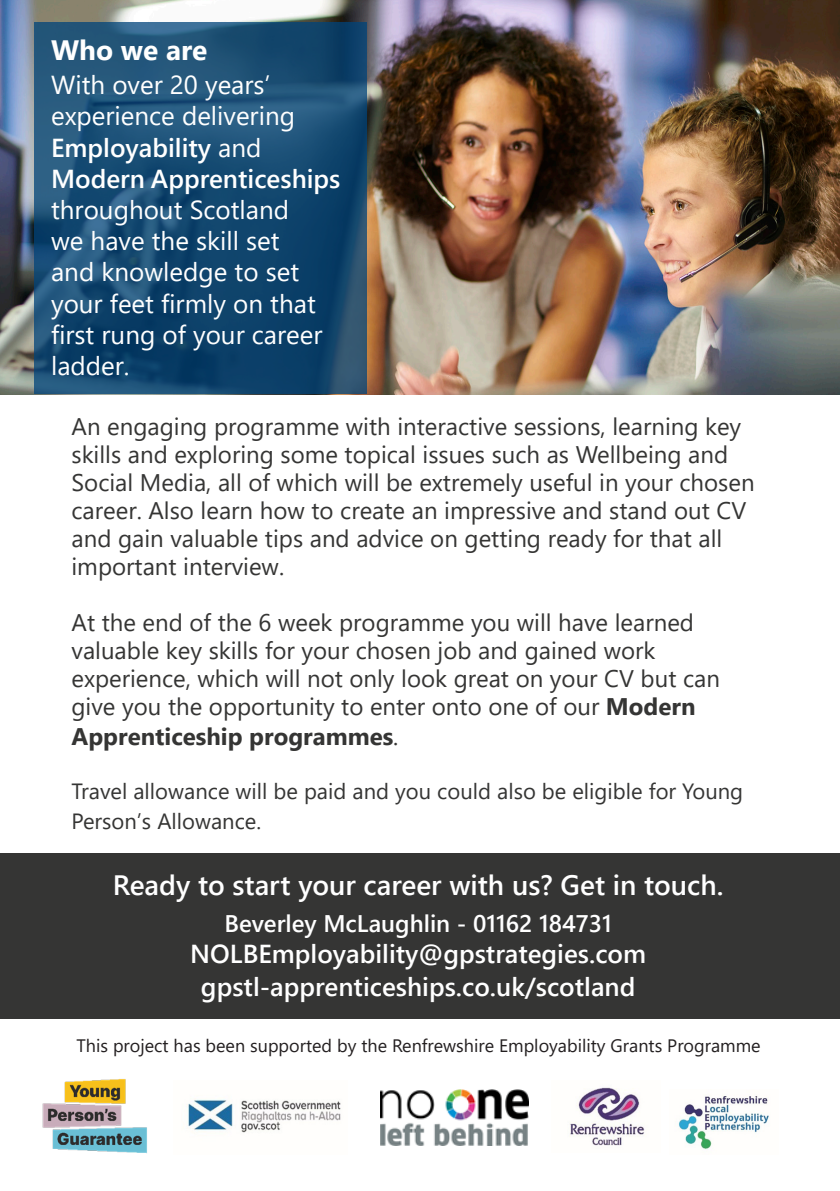
<style>
.page{position:relative;width:840px;height:1191px;background:#fff}
.page>*{position:absolute;margin:0;border:0;box-sizing:border-box;transform-origin:0 0}
.t1{font:600 28px "Segoe UI";color:#fff}
.t2{font:700 28px "Segoe UI";color:#fff}
.t3{font:26px/31.2px "Segoe UI";color:#fff}
.t4{font:600 26px "Segoe UI";color:#fff}
.t5{font:24px/28px "Segoe UI";color:#353534}
.t6{font:600 24px "Segoe UI";color:#fff}
.t7{font:22px/30px "Segoe UI";color:#353534}
.t8{font:18px "Segoe UI";color:#231f20}
.s1{font-weight:600}
.s2{font-weight:700}
</style>
<div class="page">
<div style="left:0;top:853px;width:839px;height:166px;background:#353534"></div>
<img style="left:0;top:0;width:839px;height:394px">
<svg style="left:34px;top:23px;width:332px;height:371px;background:#184b72"></svg>
<img style="left:42px;top:1079px;width:105px;height:75px">
<img style="left:186px;top:1099px;width:155px;height:34px">
<img style="left:380px;top:1089px;width:148px;height:56px">
<img style="left:569px;top:1087px;width:76px;height:59px">
<img style="left:678px;top:1095px;width:91px;height:55px">
<p class="t2" style="left:51px;top:24px;width:158px">Who we are</p>
<p class="t3" style="left:51px;top:67px;width:291px">With over 20 years’ experience delivering<br><span class="s1">Employability</span> and<br><span class="s1">Modern Apprenticeships </span>throughout Scotland<br>we have the skill set<br>and knowledge to set your feet firmly on that first rung of your career ladder.</p>
<p class="t5" style="left:71px;top:410px;width:684px">An engaging programme with interactive sessions, learning key skills and exploring some topical issues such as Wellbeing and Social Media, all of which will be extremely useful in your chosen career. Also learn how to create an impressive and stand out CV and gain valuable tips and advice on getting ready for that all important interview.</p>
<p class="t5" style="left:71px;top:606px;width:649px">At the end of the 6 week programme you will have learned valuable key skills for your chosen job and gained work experience, which will not only look great on your CV but can give you the opportunity to enter onto one of our <span class="s2">Modern Apprenticeship programmes</span>.</p>
<p class="t7" style="left:71px;top:774px;width:672px">Travel allowance will be paid and you could also be eligible for Young<br>Person’s Allowance.</p>
<p class="t1" style="left:113px;top:858px;width:611px">Ready to start your career with us? Get in touch.</p>
<p class="t6" style="left:224px;top:901px;width:388px">Beverley McLaughlin - 01162 184731</p>
<p class="t4" style="left:190px;top:929px;width:457px">NOLBEmployability@gpstrategies.com</p>
<p class="t4" style="left:201px;top:961px;width:436px">gpstl-apprenticeships.co.uk/scotland</p>
<p class="t8" style="left:76px;top:1029px;width:685px">This project has been supported by the Renfrewshire Employability Grants Programme</p>
</div>
